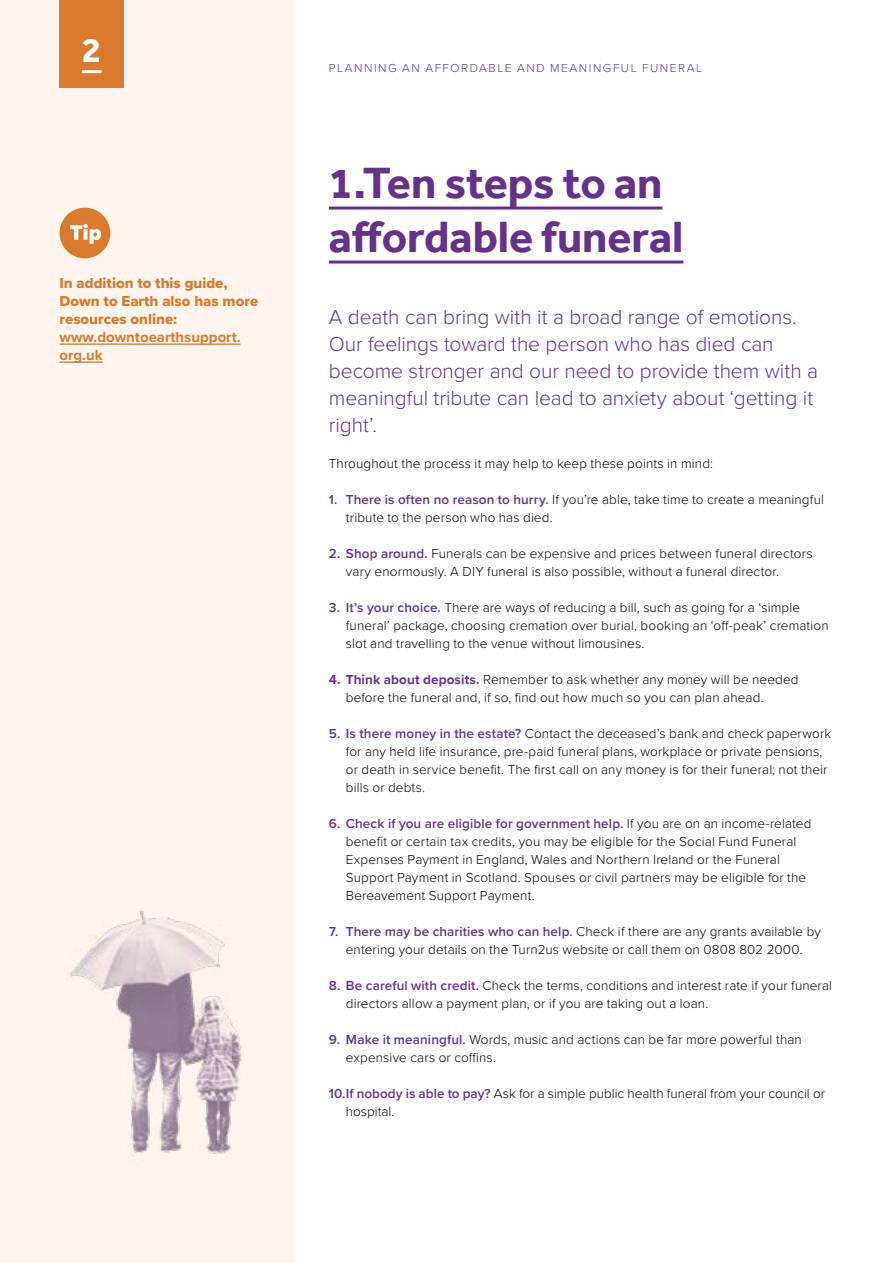
<style>
.page{position:relative;width:893px;height:1263px;background:#fff}
.page>*{position:absolute;margin:0;border:0;box-sizing:border-box;transform-origin:0 0}
.t1{font:700 45px/54px "Effra";color:#643389}
.t2{font:700 36px "Effra";color:#fff}
.t3{font:300 21px/27px "Proxima Nova";letter-spacing:-.005em;color:#643389}
.t4{font:15px/18px "Proxima Nova Extrabld";color:#d87b2e}
.t5{font:700 15px/18px "Proxima Nova";color:#d87b2e}
.t6{font:300 13.5px/18px "Proxima Nova";letter-spacing:.01em;color:#000}
.t7{font:300 12px "Proxima Nova";letter-spacing:.125em;color:#643389}
.s1{font-weight:600;color:#643389}
.s2{font-weight:700;color:#643389}
</style>
<div class="page">
<div style="left:0;top:0;width:295px;height:1263px;background:#fdf5ee"></div>
<img style="left:70px;top:910px;width:173px;height:244px">
<div style="left:60px;top:0;width:64px;height:87px;background:#d87b2e"></div>
<hr style="left:82px;top:70px;width:20px;height:3px;background:#fff">
<hr style="left:329px;top:207px;width:333px;height:3px;background:#643389">
<hr style="left:329px;top:261px;width:354px;height:3px;background:#643389">
<hr style="left:60px;top:343px;width:181px;height:2px;background:#d87b2e">
<hr style="left:60px;top:361px;width:43px;height:2px;background:#d87b2e">
<div style="left:60px;top:208px;width:50px;height:50px;background:#d87b2e;border-radius:50%"></div>
<svg style="left:70px;top:224px;width:31px;height:20px"></svg>
<h2 class="t2" style="left:82px;top:28px;width:21px">2</h2>
<p class="t4" style="left:60px;top:274px;width:200px">In addition to this guide,<br>Down to Earth also has more resources online:</p>
<p class="t5" style="left:60px;top:328px;width:183px">www.downtoearthsupport. org.uk</p>
<p class="t7" style="left:329px;top:59px;width:375px">PLANNING AN AFFORDABLE AND MEANINGFUL FUNERAL</p>
<h1 class="t1" style="left:329px;top:155px;width:356px">1.Ten steps to an affordable funeral</h1>
<h3 class="t3" style="left:329px;top:302px;width:491px">A death can bring with it a broad range of emotions.<br>Our feelings toward the person who has died can become stronger and our need to provide them with a meaningful tribute can lead to anxiety about ‘getting it right’.</h3>
<p class="t6" style="left:329px;top:454px;width:386px">Throughout the process it may help to keep these points in mind:</p>
<p class="t6" style="left:346px;top:490px;width:480px;text-indent:-17px"><span class="s1">1. There is often no reason to hurry.</span> If you’re able, take time to create a meaningful tribute to the person who has died.</p>
<p class="t6" style="left:346px;top:544px;width:468px;text-indent:-17px"><span class="s1">2. Shop around.</span> Funerals can be expensive and prices between funeral directors vary enormously. A DIY funeral is also possible, without a funeral director.</p>
<p class="t6" style="left:346px;top:598px;width:484px;text-indent:-17px"><span class="s1">3. It’s your choice.</span> There are ways of reducing a bill, such as going for a ‘simple funeral’ package, choosing cremation over burial, booking an ‘off-peak’ cremation slot and travelling to the venue without limousines.</p>
<p class="t6" style="left:346px;top:670px;width:454px;text-indent:-17px"><span class="s2">4. Think about deposits.</span> Remember to ask whether any money will be needed before the funeral and, if so, find out how much so you can plan ahead.</p>
<p class="t6" style="left:346px;top:724px;width:487px;text-indent:-17px"><span class="s1">5. Is there money in the estate?</span> Contact the deceased’s bank and check paperwork for any held life insurance, pre-paid funeral plans, workplace or private pensions, or death in service benefit. The first call on any money is for their funeral; not their bills or debts.</p>
<p class="t6" style="left:346px;top:814px;width:467px;text-indent:-17px"><span class="s1">6. Check if you are eligible for government help.</span> If you are on an income-related benefit or certain tax credits, you may be eligible for the Social Fund Funeral Expenses Payment in England, Wales and Northern Ireland or the Funeral Support Payment in Scotland. Spouses or civil partners may be eligible for the Bereavement Support Payment.</p>
<p class="t6" style="left:329px;top:922px;width:494px;text-align:center"><span class="s1">7. There may be charities who can help.</span> Check if there are any grants available by entering your details on the Turn2us website or call them on 0808 802 2000.</p>
<p class="t6" style="left:346px;top:976px;width:488px;text-indent:-17px"><span class="s1">8. Be careful with credit.</span> Check the terms, conditions and interest rate if your funeral directors allow a payment plan, or if you are taking out a loan.</p>
<p class="t6" style="left:346px;top:1030px;width:457px;text-indent:-17px"><span class="s1">9. Make it meaningful.</span> Words, music and actions can be far more powerful than expensive cars or coffins.</p>
<p class="t6" style="left:346px;top:1084px;width:481px;text-indent:-17px"><span class="s1">10.If nobody is able to pay?</span> Ask for a simple public health funeral from your council or hospital.</p>
</div>
